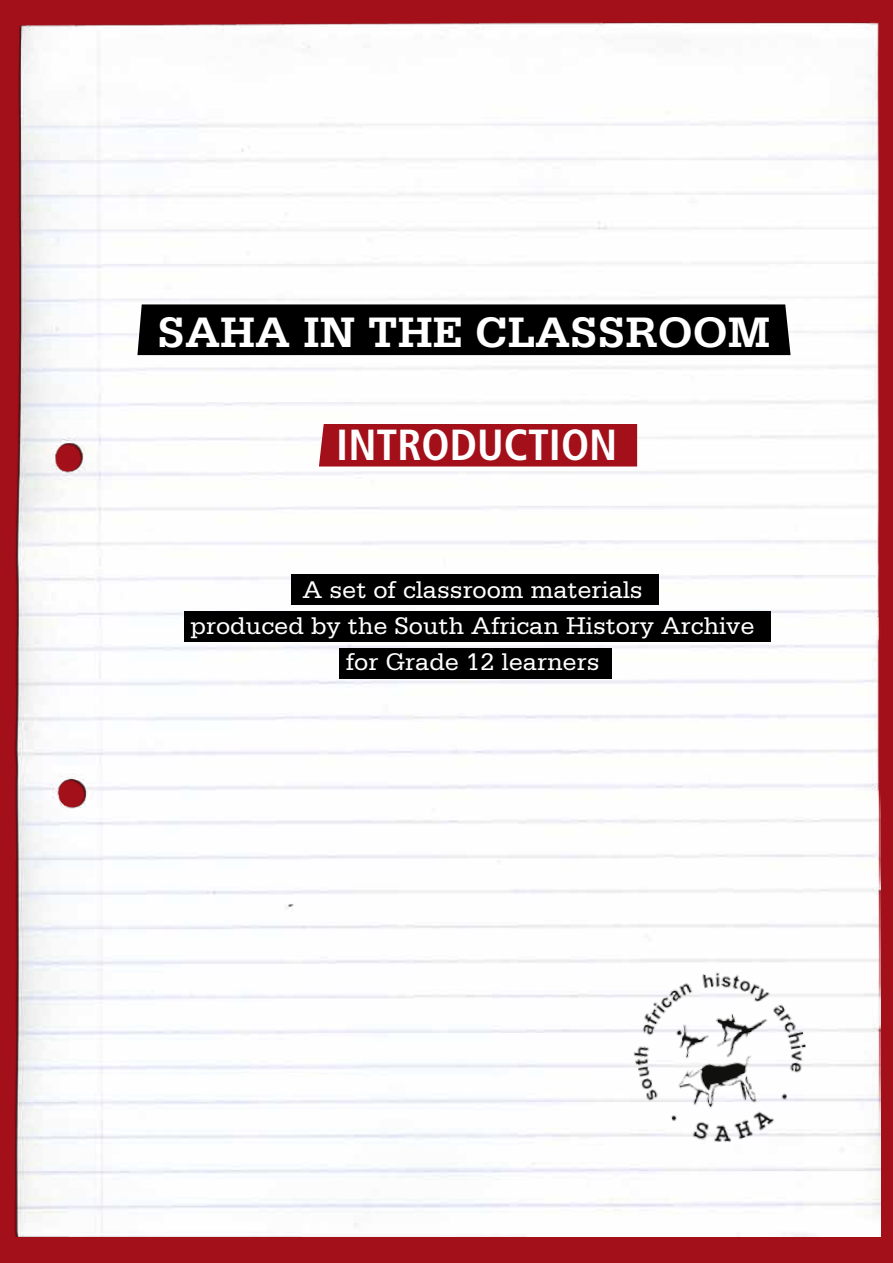
<style>
.page{position:relative;width:893px;height:1263px;background:#a3101a}
.page>*{position:absolute;margin:0;border:0;box-sizing:border-box;transform-origin:0 0}
.t1{font:700 45px "Serifa";color:#fff}
.t2{font:700 condensed 43.5px "Frutiger";color:#fff}
.t3{font:25.5px/36px "Serifa";color:#fff;text-align:center}
</style>
<div class="page">
<img style="left:14px;top:22px;width:866px;height:1215px">
<div style="left:137px;top:304px;width:654px;height:51px;background:#000"></div>
<div style="left:291px;top:574px;width:368px;height:30px;background:#000"></div>
<div style="left:184px;top:611px;width:586px;height:30px;background:#000"></div>
<div style="left:339px;top:648px;width:273px;height:30px;background:#000"></div>
<svg style="left:319px;top:424px;width:318px;height:42px"></svg>
<img style="left:621px;top:958px;width:200px;height:199px">
<h1 class="t1" style="left:158px;top:306px;width:614px">SAHA IN THE CLASSROOM</h1>
<h2 class="t2" style="left:336px;top:419px;width:283px">INTRODUCTION</h2>
<p class="t3" style="left:191px;top:571px;width:566px">A set of classroom materials<br>produced by the South African History Archive for Grade 12 learners</p>
</div>
